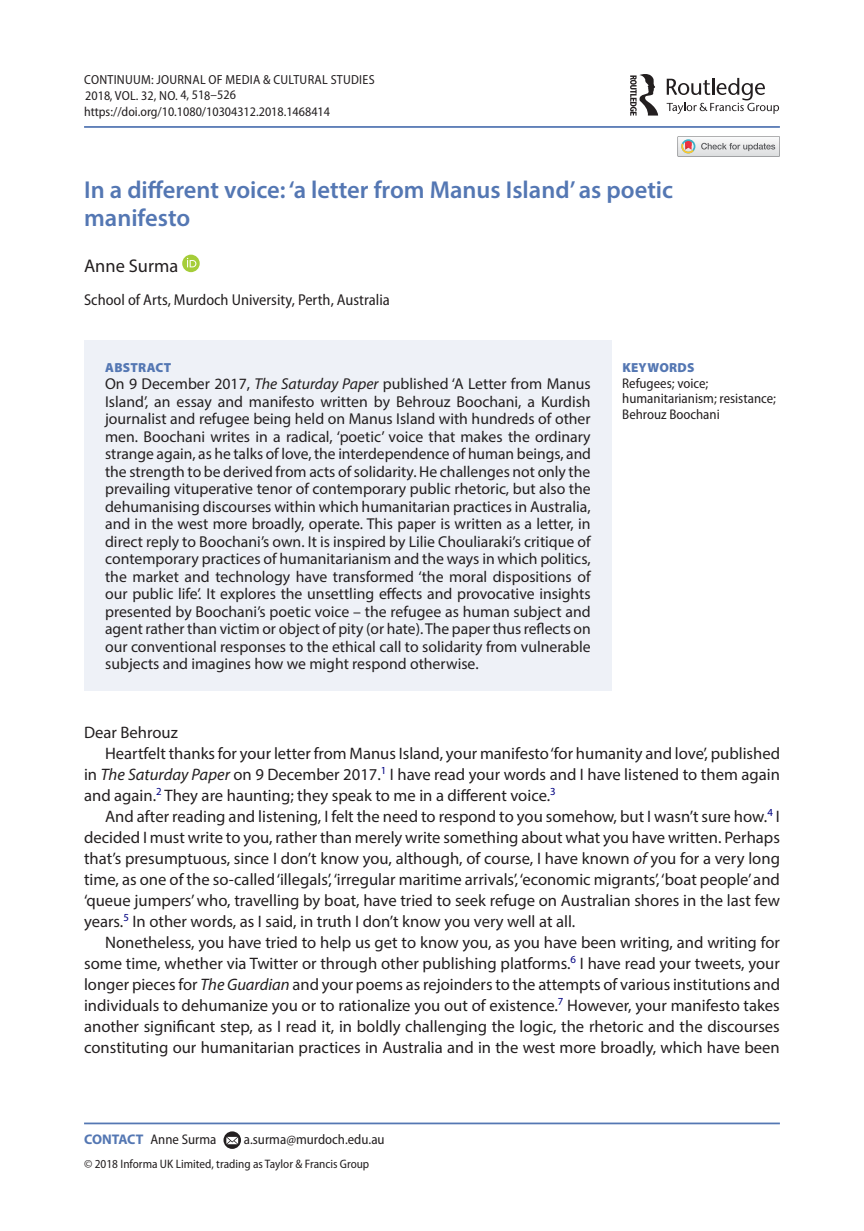
<style>
.page{position:relative;width:864px;height:1231px;background:#fff}
.page>*{position:absolute;margin:0;border:0;box-sizing:border-box;transform-origin:0 0}
.t1{font:600 24.5px/28px "Myriad Pro";color:#5477b3}
.t2{font:18.38px "Myriad Pro";color:#231f20}
.t3{font:16.62px "Myriad Pro";color:#231f20}
.t4{font:15.75px/17.5px "Myriad Pro";color:#231f20;text-align:justify}
.t5{font:semi-condensed 15.75px "Myriad Pro";color:#231f20}
.t6{font:semi-condensed 14px/15.8px "Myriad Pro";color:#231f20}
.t7{font:semi-condensed 13.12px/15.6px "Myriad Pro";letter-spacing:.02em;color:#231f20}
.t8{font:semi-condensed 13.12px "Myriad Pro";color:#231f20}
.t9{font:900 13.12px "Myriad Pro";letter-spacing:.02em;color:#5477b3}
.t10{font:semi-condensed 12.25px "Myriad Pro";color:#231f20}
.s1{font-style:italic}
.s2{font-weight:700;font-stretch:normal;color:#5477b3}
</style>
<div class="page">
<hr style="left:84px;top:126px;width:695px;height:2px;background:#5477b3">
<div style="left:84px;top:340px;width:527px;height:350px;background:#eef1f7"></div>
<svg style="left:182px;top:254px;width:18px;height:18px"></svg>
<svg style="left:187px;top:258px;width:9px;height:9px"></svg>
<hr style="left:84px;top:1122px;width:695px;height:2px;background:#5477b3">
<svg style="left:223px;top:1131px;width:18px;height:17px"></svg>
<svg style="left:226px;top:1136px;width:12px;height:8px"></svg>
<svg style="left:666px;top:78px;width:112px;height:36px"></svg>
<svg style="left:630px;top:74px;width:28px;height:42px"></svg>
<svg style="left:677px;top:136px;width:102px;height:20px"></svg>
<p class="t7" style="left:84px;top:72px;width:292px">Continuum: Journal of media &amp; Cultural StudieS<br>2018, VoL. 32, no. 4, 518–526</p>
<p class="t8" style="left:84px;top:104px;width:247px">https://doi.org/10.1080/10304312.2018.1468414</p>
<h1 class="t1" style="left:84px;top:175px;width:590px">In a different voice: ‘a letter from Manus Island’ as poetic manifesto</h1>
<p class="t2" style="left:84px;top:254px;width:96px">Anne Surma</p>
<p class="t5" style="left:84px;top:291px;width:307px">School of Arts, Murdoch University, Perth, Australia</p>
<p class="t9" style="left:105px;top:360px;width:68px">ABSTRACT</p>
<p class="t4" style="left:105px;top:375px;width:487px">On 9 December 2017, <span class="s1">The Saturday Paper</span> published ‘A Letter from Manus Island’, an essay and manifesto written by Behrouz Boochani, a Kurdish journalist and refugee being held on Manus Island with hundreds of other men. Boochani writes in a radical, ‘poetic’ voice that makes the ordinary strange again, as he talks of love, the interdependence of human beings, and the strength to be derived from acts of solidarity. He challenges not only the prevailing vituperative tenor of contemporary public rhetoric, but also the dehumanising discourses within which humanitarian practices in Australia, and in the west more broadly, operate. This paper is written as a letter, in direct reply to Boochani’s own. It is inspired by Lilie Chouliaraki’s critique of contemporary practices of humanitarianism and the ways in which politics, the market and technology have transformed ‘the moral dispositions of our public life’. It explores the unsettling effects and provocative insights presented by Boochani’s poetic voice – the refugee as human subject and agent rather than victim or object of pity (or hate). The paper thus reflects on our conventional responses to the ethical call to solidarity from vulnerable subjects and imagines how we might respond otherwise.</p>
<p class="t9" style="left:622px;top:360px;width:74px">KEYWORDS</p>
<p class="t6" style="left:622px;top:375px;width:155px">Refugees; voice; humanitarianism; resistance;<br>Behrouz Boochani</p>
<p class="t3" style="left:84px;top:721px;width:95px">Dear Behrouz</p>
<p class="t3" style="left:105px;top:742px;width:676px">Heartfelt thanks for your letter from Manus Island, your manifesto ‘for humanity and love’, published</p>
<p class="t3" style="left:84px;top:763px;width:697px">in <span class="s1">The Saturday Paper</span> on 9 December 2017.<sup>1</sup> I have read your words and I have listened to them again</p>
<p class="t3" style="left:84px;top:784px;width:473px">and again.<sup>2</sup> They are haunting; they speak to me in a different voice.<sup>3</sup></p>
<p class="t3" style="left:105px;top:805px;width:676px">And after reading and listening, I felt the need to respond to you somehow, but I wasn’t sure how.<sup>4</sup> I</p>
<p class="t3" style="left:84px;top:826px;width:697px">decided I must write to you, rather than merely write something about what you have written. Perhaps</p>
<p class="t3" style="left:84px;top:847px;width:697px">that’s presumptuous, since I don’t know you, although, of course, I have known <span class="s1">of</span> you for a very long</p>
<p class="t3" style="left:84px;top:868px;width:697px">time, as one of the so-called ‘illegals’, ‘irregular maritime arrivals’, ‘economic migrants’, ‘boat people’ and</p>
<p class="t3" style="left:84px;top:889px;width:697px">‘queue jumpers’ who, travelling by boat, have tried to seek refuge on Australian shores in the last few</p>
<p class="t3" style="left:84px;top:910px;width:492px">years.<sup>5</sup> In other words, as I said, in truth I don’t know you very well at all.</p>
<p class="t3" style="left:105px;top:931px;width:676px">Nonetheless, you have tried to help us get to know you, as you have been writing, and writing for</p>
<p class="t3" style="left:84px;top:952px;width:697px">some time, whether via Twitter or through other publishing platforms.<sup>6</sup> I have read your tweets, your</p>
<p class="t3" style="left:84px;top:973px;width:697px">longer pieces for <span class="s1">The Guardian</span> and your poems as rejoinders to the attempts of various institutions and</p>
<p class="t3" style="left:84px;top:994px;width:697px">individuals to dehumanize you or to rationalize you out of existence.<sup>7</sup> However, your manifesto takes</p>
<p class="t3" style="left:84px;top:1015px;width:697px">another significant step, as I read it, in boldly challenging the logic, the rhetoric and the discourses</p>
<p class="t3" style="left:84px;top:1036px;width:697px">constituting our humanitarian practices in Australia and in the west more broadly, which have been</p>
<p class="t6" style="left:84px;top:1131px;width:134px"><span class="s2">CONTACT</span> Anne Surma</p>
<p class="t6" style="left:244px;top:1131px;width:142px">a.surma@murdoch.edu.au</p>
<p class="t10" style="left:84px;top:1156px;width:286px">© 2018 Informa UK Limited, trading as Taylor &amp; Francis Group</p>
</div>
